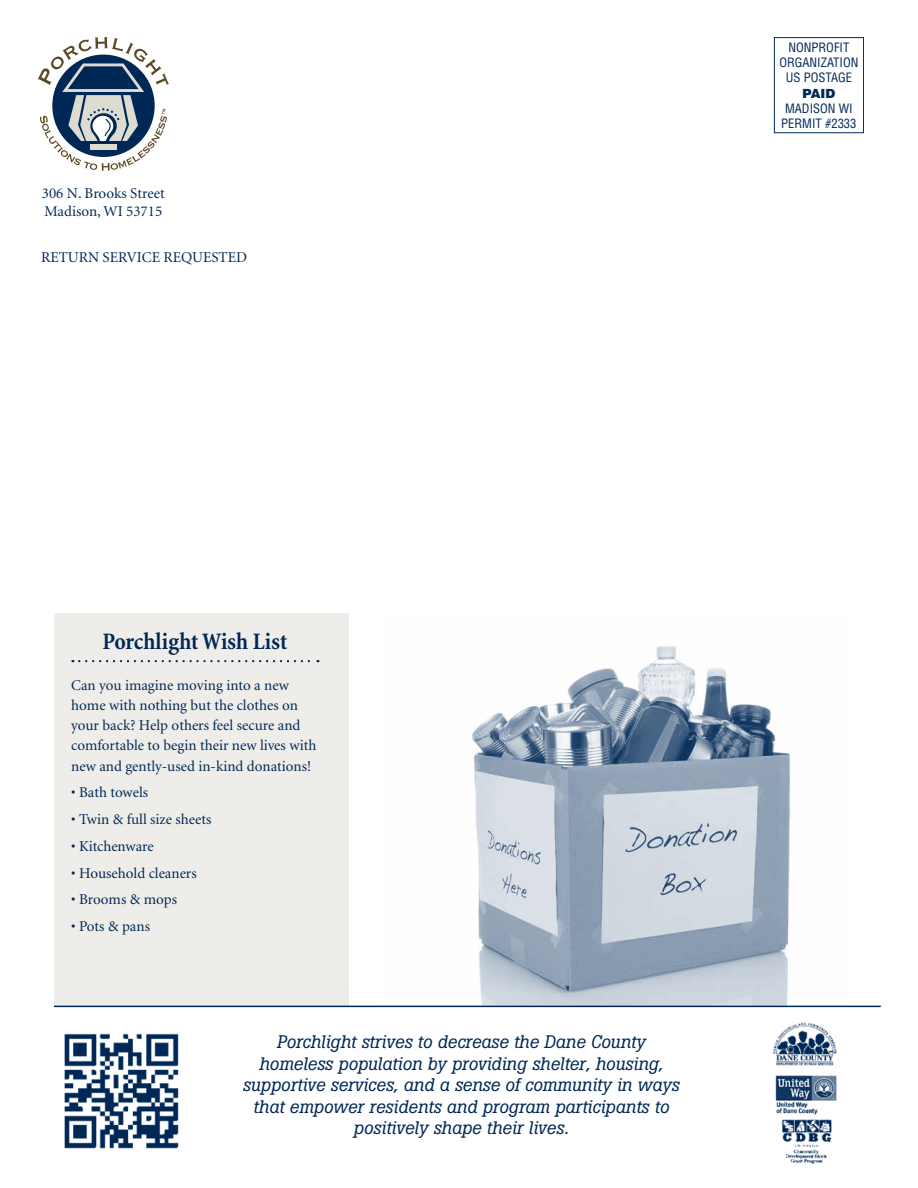
<style>
.page{position:relative;width:918px;height:1188px;background:#fff}
.page>*{position:absolute;margin:0;border:0;box-sizing:border-box;transform-origin:0 0}
.t1{font:700 condensed 24px "Minion";letter-spacing:-.005em;color:#002856}
.t2{font:italic 18px/21.6px "Boton";color:#002856;text-align:center}
.t3{font:15px/20.2px "Minion";color:#002856}
.t4{font:condensed 12.6px/15.1px "Helvetica";color:#002856;text-align:center}
.t5{font:900 12.6px "Helvetica";color:#002856}
</style>
<div class="page">
<svg style="left:38px;top:37px;width:131px;height:134px"></svg>
<div style="left:54px;top:613px;width:295px;height:393px;background:#efede9"></div>
<svg style="left:79px;top:660px;width:239px;height:2px"></svg>
<img style="left:64px;top:1033px;width:115px;height:116px">
<img style="left:773px;top:1022px;width:64px;height:143px">
<div style="left:774px;top:37px;width:90px;height:96px;border:1px solid #002856"></div>
<img style="left:382px;top:646px;width:466px;height:360px">
<hr style="left:54px;top:1006px;width:827px;height:1px;background:#002856">
<p class="t3" style="left:42px;top:185px;width:124px;line-height:18px">306 N. Brooks Street<br>Madison, WI 53715</p>
<p class="t3" style="left:41px;top:248px;width:207px">RETURN SERVICE REQUESTED</p>
<p class="t4" style="left:779px;top:40px;width:81px">NONPROFIT<br>ORGANIZATION<br>US POSTAGE</p>
<p class="t5" style="left:803px;top:85px;width:34px">PAID</p>
<p class="t4" style="left:781px;top:100px;width:77px">MADISON WI<br>PERMIT #2333</p>
<h1 class="t1" style="left:103px;top:629px;width:186px">Porchlight Wish List</h1>
<p class="t3" style="left:71px;top:675px;width:247px">Can you imagine moving into a new home with nothing but the clothes on your back? Help others feel secure and comfortable to begin their new lives with new and gently-used in-kind donations!</p>
<p class="t3" style="left:71px;top:783px;width:78px">• Bath towels</p>
<p class="t3" style="left:71px;top:810px;width:142px">• Twin &amp; full size sheets</p>
<p class="t3" style="left:71px;top:837px;width:84px">• Kitchenware</p>
<p class="t3" style="left:71px;top:863px;width:127px">• Household cleaners</p>
<p class="t3" style="left:71px;top:890px;width:107px">• Brooms &amp; mops</p>
<p class="t3" style="left:71px;top:917px;width:80px">• Pots &amp; pans</p>
<p class="t2" style="left:243px;top:1031px;width:438px">Porchlight strives to decrease the Dane County homeless population by providing shelter, housing, supportive services, and a sense of community in ways that empower residents and program participants to positively shape their lives.</p>
</div>
